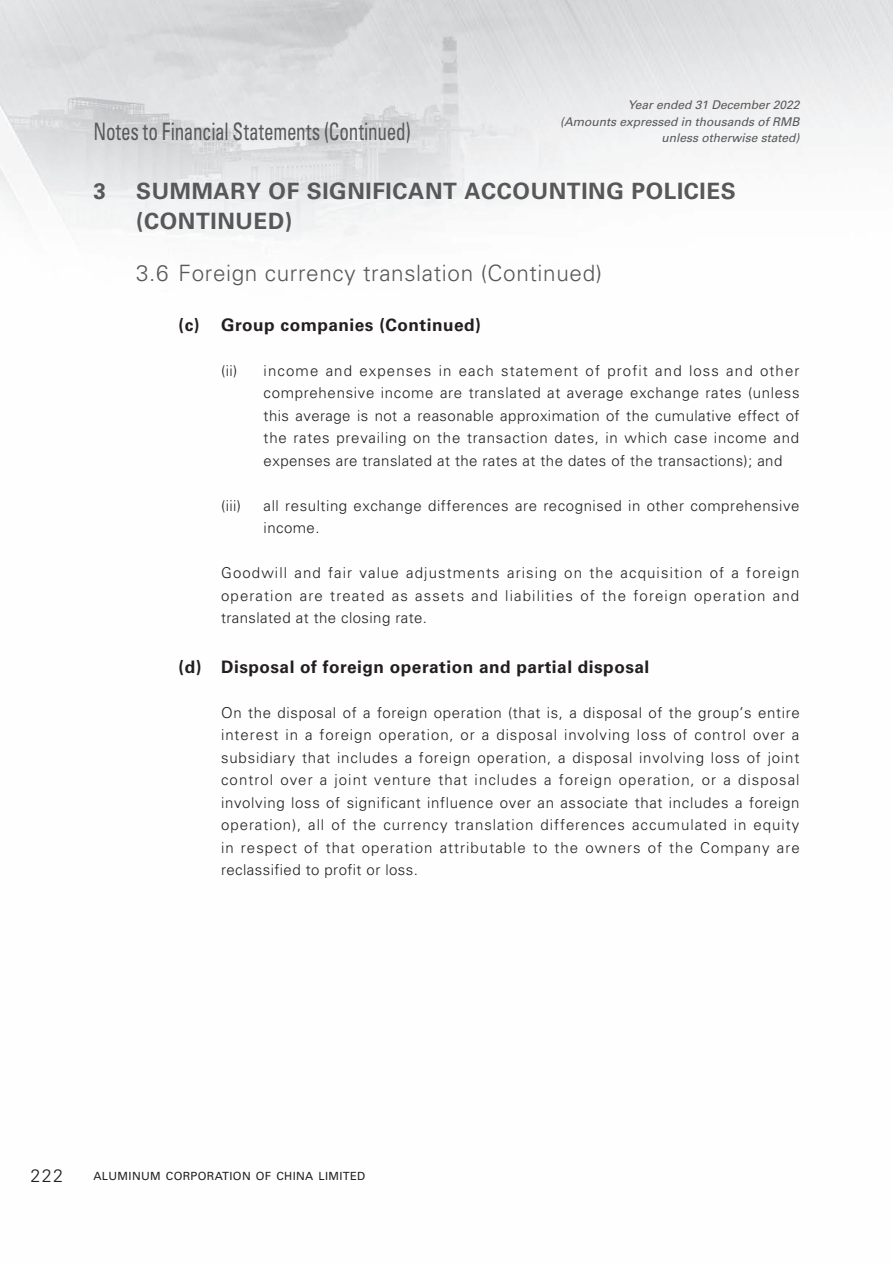
<style>
.page{position:relative;width:893px;height:1263px;background:#fff}
.page>*{position:absolute;margin:0;border:0;box-sizing:border-box;transform-origin:0 0}
.t1{font:condensed 24px "Univers LT Std";letter-spacing:-.01em;color:#57585a;scale:.8 1}
.t2{font:700 22.5px/30px "Univers LT Std";letter-spacing:.03em;color:#57585a}
.t3{font:300 22.5px "Univers LT Std";letter-spacing:.03em;color:#57585a}
.t4{font:300 18px "Univers LT Std";color:#231f20}
.t5{font:700 17.25px "Univers LT Std";letter-spacing:.03em;color:#231f20}
.t6{font:300 15px/22.5px "Univers LT Std";letter-spacing:.035em;color:#231f20;text-align:justify}
.t7{font:italic 12px/16.5px "Univers LT Std";color:#57585a;text-align:right}
.t8{font:11.25px "Univers LT Std";letter-spacing:.03em;color:#231f20}
</style>
<div class="page">
<img style="left:0;top:0;width:893px;height:240px">
<p class="t7" style="left:560px;top:97px;width:241px">Year ended 31 December 2022<br>(Amounts expressed in thousands of RMB unless otherwise stated)</p>
<h1 class="t1" style="left:94px;top:116px;width:398px">Notes to Financial Statements (Continued)</h1>
<h2 class="t2" style="left:94px;top:176px;width:14px">3</h2>
<h2 class="t2" style="left:136px;top:176px;width:601px">SUMMARY OF SIGNIFICANT ACCOUNTING POLICIES (CONTINUED)</h2>
<h2 class="t3" style="left:136px;top:260px;width:467px">3.6 Foreign currency translation (Continued)</h2>
<p class="t5" style="left:179px;top:314px;width:304px">(c) Group companies (Continued)</p>
<p class="t6" style="left:221px;top:359px;width:18px">(ii)</p>
<p class="t6" style="left:264px;top:359px;width:537px">income and expenses in each statement of profit and loss and other comprehensive income are translated at average exchange rates (unless this average is not a reasonable approximation of the cumulative effect of the rates prevailing on the transaction dates, in which case income and expenses are translated at the rates at the dates of the transactions); and</p>
<p class="t6" style="left:221px;top:494px;width:21px">(iii)</p>
<p class="t6" style="left:264px;top:494px;width:537px">all resulting exchange differences are recognised in other comprehensive income.</p>
<p class="t6" style="left:221px;top:562px;width:580px">Goodwill and fair value adjustments arising on the acquisition of a foreign operation are treated as assets and liabilities of the foreign operation and translated at the closing rate.</p>
<p class="t5" style="left:179px;top:656px;width:472px">(d) Disposal of foreign operation and partial disposal</p>
<p class="t6" style="left:221px;top:701px;width:580px">On the disposal of a foreign operation (that is, a disposal of the group’s entire interest in a foreign operation, or a disposal involving loss of control over a subsidiary that includes a foreign operation, a disposal involving loss of joint control over a joint venture that includes a foreign operation, or a disposal involving loss of significant influence over an associate that includes a foreign operation), all of the currency translation differences accumulated in equity in respect of that operation attributable to the owners of the Company are reclassified to profit or loss.</p>
<p class="t4" style="left:31px;top:1165px;width:34px">222</p>
<p class="t8" style="left:94px;top:1169px;width:273px">ALUMINUM CORPORATION OF CHINA LIMITED</p>
</div>
